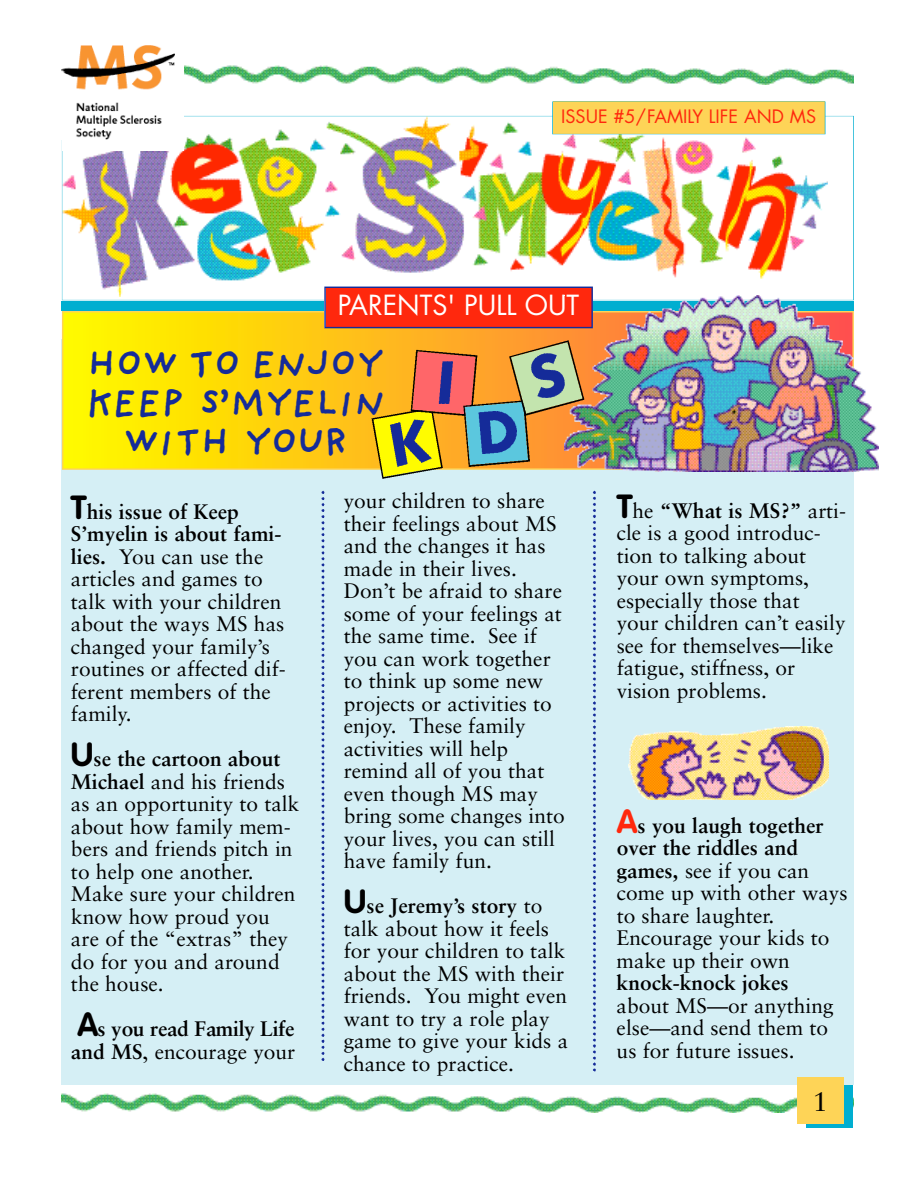
<style>
.page{position:relative;width:918px;height:1188px;background:#fff}
.page>*{position:absolute;margin:0;border:0;box-sizing:border-box;transform-origin:0 0}
.t1{font:700 37.5px/38.8px "Providence Sans";color:#152b99;text-align:center}
.t2{font:27px "Futura";color:#fff}
.t3{font:27px "Sabon";color:#000}
.t4{font:21px/22.5px "Sabon";color:#000}
.t5{font:700 21px/22.4px "Sabon";color:#000;text-align:center}
.t6{font:18px "Futura";color:#ff280d}
.s1{font-family:"VAG Rounded";font-weight:700;font-size:33px}
.s2{font-weight:700}
.s3{font-family:"VAG Rounded";font-size:33px}
.s4{font-weight:400}
.s5{font-family:"VAG Rounded";font-weight:700;font-size:33px;color:#ff280d}
</style>
<div class="page">
<div style="left:62px;top:339px;width:792px;height:749px;background:#d5eff5"></div>
<svg style="left:62px;top:311px;width:502px;height:159px;background:#feda0b"></svg>
<img style="left:184px;top:65px;width:670px;height:19px">
<div style="left:62px;top:301px;width:792px;height:6px;background:#00aed0"></div>
<div style="left:62px;top:304px;width:792px;height:6px;background:#00aed0"></div>
<img style="left:62px;top:1086px;width:792px;height:27px">
<div style="left:806px;top:1086px;width:47px;height:42px;background:#00aed0"></div>
<div style="left:797px;top:1077px;width:47px;height:47px;background:#fed457"></div>
<img style="left:62px;top:116px;width:792px;height:184px">
<svg style="left:324px;top:287px;width:269px;height:41px;background:#f02815"></svg>
<svg style="left:372px;top:340px;width:192px;height:139px;background:#c29d5b"></svg>
<img style="left:564px;top:296px;width:314px;height:175px">
<img style="left:628px;top:726px;width:200px;height:74px">
<svg style="left:321px;top:491px;width:3px;height:570px"></svg>
<svg style="left:593px;top:491px;width:3px;height:580px"></svg>
<div style="left:552px;top:102px;width:273px;height:32px;background:#fed457"></div>
<div style="left:62px;top:45px;width:122px;height:105px;background:#fff"></div>
<img style="left:62px;top:45px;width:112px;height:95px">
<p class="t6" style="left:561px;top:108px;width:256px">ISSUE #5/FAMILY LIFE AND MS</p>
<p class="t2" style="left:338px;top:293px;width:243px">PARENTS' PULL OUT</p>
<h1 class="t1" style="left:86px;top:349px;width:300px">HOW TO ENJOY<br>KEEP S’MYELIN<br>WITH YOUR</h1>
<p class="t4" style="left:71px;top:502px;width:216px"><span class="s1">T</span><span class="s2">his issue of Keep<br>S’myelin is about fami&shy;lies.</span> You can use the articles and games to talk with your children about the ways MS has changed your family’s routines or affected dif&shy;ferent members of the family.</p>
<p class="t4" style="left:71px;top:750px;width:230px"><span class="s1">U</span><span class="s2">se the cartoon about<br>Michael</span> and his friends as an opportunity to talk about how family mem&shy;bers and friends pitch in to help one another.<br>Make sure your children know how proud you are of the “extras” they do for you and around the house.</p>
<p class="t5" style="left:71px;top:1020px;width:226px"><span class="s3">A</span>s you read Family Life and MS<span class="s4">, encourage your</span></p>
<p class="t4" style="left:344px;top:492px;width:223px">your children to share their feelings about MS and the changes it has made in their lives.<br>Don’t be afraid to share some of your feelings at the same time. See if you can work together to think up some new projects or activities to enjoy. These family activities will help remind all of you that even though MS may bring some changes into your lives, you can still have family fun.</p>
<p class="t4" style="left:344px;top:897px;width:226px"><span class="s1">U</span><span class="s2">se Jeremy’s story</span> to talk about how it feels for your children to talk about the MS with their friends. You might even want to try a role play game to give your kids a chance to practice.</p>
<p class="t4" style="left:617px;top:501px;width:231px"><span class="s1">T</span>he <span class="s2">“What is MS?”</span> arti&shy;cle is a good introduc&shy;tion to talking about your own symptoms, especially those that your children can’t easily see for themselves—like fatigue, stiffness, or vision problems.</p>
<p class="t4" style="left:617px;top:816px;width:232px"><span class="s5">A</span><span class="s2">s you laugh together over the riddles and games,</span> see if you can come up with other ways to share laughter.<br>Encourage your kids to make up their own</p>
<p class="t5" style="left:617px;top:974px;width:174px">knock-knock jokes</p>
<p class="t4" style="left:617px;top:996px;width:219px">about MS—or anything else—and send them to us for future issues.</p>
<p class="t3" style="left:813px;top:1090px;width:17px">1</p>
</div>
